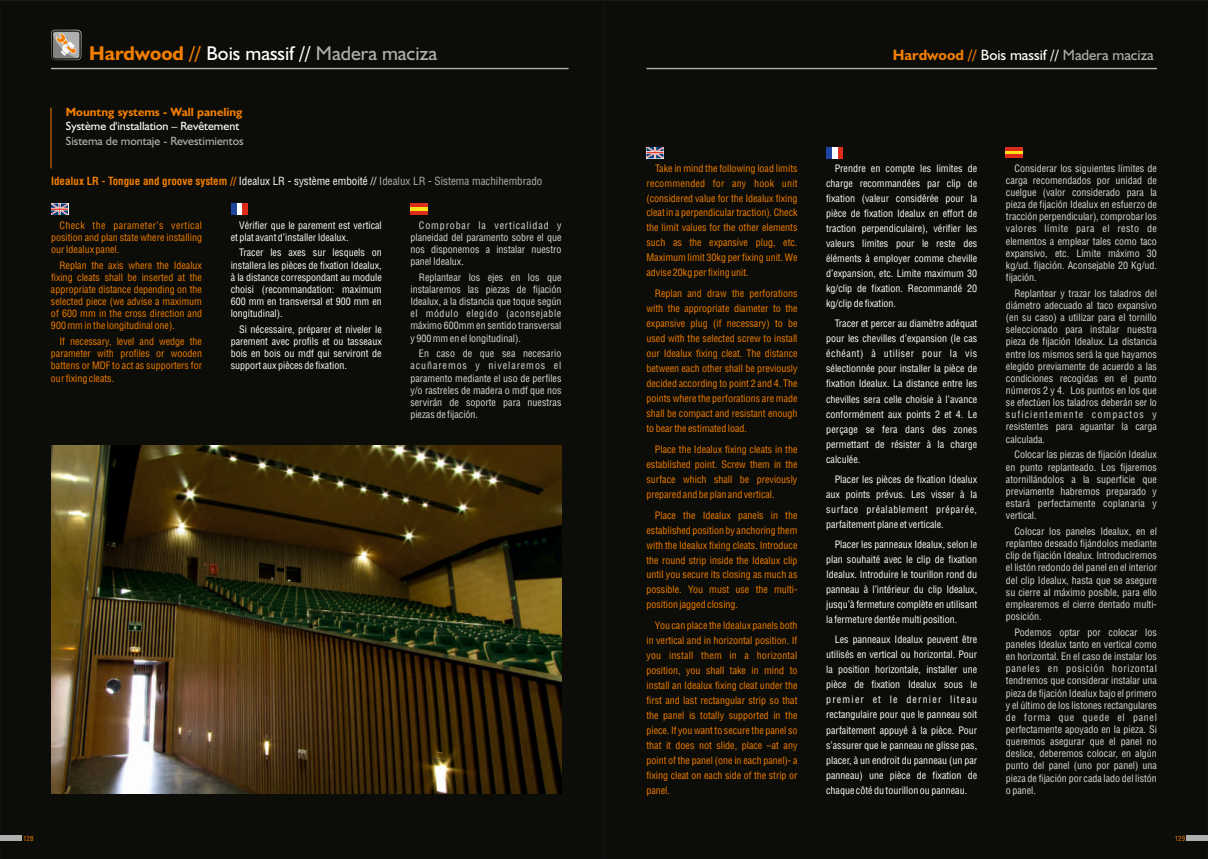
<style>
.page{position:relative;width:1208px;height:859px;background:#fff}
.page>*{position:absolute;margin:0;border:0;box-sizing:border-box;transform-origin:0 0}
.t1{font:20px "Humanist 521 BT";color:#fff}
.t2{font:15px "Humanist 521 BT";color:#fff}
.t3{font:12px "Humanist 521 BT";color:#fff}
.t4{font:12px "Humanist 521 BT";color:#afb0b0}
.t5{font:700 12px "Humanist 521 BT";color:#f27e00}
.t6{font:11px "Switzerland Condensed";color:#f27e00}
.t7{font:10px/12.1px "Switzerland Condensed";color:#d9d9da;text-align:justify}
.t8{font:10px/14.9px "Switzerland Condensed";color:#f27e00;text-align:justify}
.t9{font:10px/15.1px "Switzerland Condensed";color:#fff;text-align:justify}
.t10{font:7px "Switzerland Condensed";color:#f27e00}
.s1{font-weight:700;color:#f27e00}
.s2{color:#afb0b0}
.s3{color:#fff}
</style>
<div class="page">
<div style="left:603px;top:0;width:605px;height:859px;background:#0c0c08;border:1px solid #151616"></div>
<div style="left:0;top:0;width:604px;height:859px;background:#0c0c08;border:1px solid #151616"></div>
<hr style="left:51px;top:68px;width:517px;height:1px;background:#afb0b0">
<svg style="left:51px;top:30px;width:30px;height:30px"></svg>
<hr style="left:646px;top:68px;width:511px;height:1px;background:#afb0b0">
<div style="left:1186px;top:835px;width:22px;height:5px;background:#afb0b0"></div>
<div style="left:0;top:835px;width:22px;height:5px;background:#afb0b0"></div>
<hr style="left:51px;top:108px;width:1px;height:60px;background:#f27e00">
<img style="left:51px;top:445px;width:510px;height:349px">
<hr style="left:1006px;top:147px;width:17px;height:4px;background:#dd2b1c">
<hr style="left:1006px;top:151px;width:17px;height:3px;background:#fbe116">
<hr style="left:1006px;top:154px;width:17px;height:4px;background:#dd2b1c">
<svg style="left:646px;top:147px;width:17px;height:11px"></svg>
<div style="left:837px;top:147px;width:6px;height:11px;background:#dd2b1c"></div>
<div style="left:832px;top:147px;width:5px;height:11px;background:#fff"></div>
<div style="left:826px;top:147px;width:6px;height:11px;background:#1e46a1"></div>
<hr style="left:410px;top:203px;width:17px;height:4px;background:#dd2b1c">
<hr style="left:410px;top:207px;width:17px;height:4px;background:#fbe116">
<hr style="left:410px;top:211px;width:17px;height:4px;background:#dd2b1c">
<svg style="left:51px;top:203px;width:17px;height:12px"></svg>
<div style="left:242px;top:203px;width:6px;height:12px;background:#dd2b1c"></div>
<div style="left:236px;top:203px;width:6px;height:12px;background:#fff"></div>
<div style="left:231px;top:203px;width:5px;height:12px;background:#1e46a1"></div>
<h1 class="t1" style="left:89px;top:45px;width:349px"><span class="s1">Hardwood //</span> Bois massif // <span class="s2">Madera maciza</span></h1>
<h2 class="t2" style="left:892px;top:49px;width:262px"><span class="s1">Hardwood //</span> Bois massif // <span class="s2">Madera maciza</span></h2>
<p class="t5" style="left:66px;top:107px;width:178px">Mountng systems - Wall paneling</p>
<p class="t3" style="left:66px;top:121px;width:175px">Système d'installation – Revêtement</p>
<p class="t4" style="left:66px;top:135px;width:179px">Sistema de montaje - Revestimientos</p>
<p class="t6" style="left:51px;top:174px;width:493px">Idealux LR - Tongue and groove system // <span class="s3">Idealux LR - système emboité //</span> <span class="s2">Idealux LR - Sistema machihembrado</span></p>
<p class="t8" style="left:51px;top:220px;width:152px;line-height:12.2px;text-indent:9px">Check the parameter's vertical position and plan state where installing our Idealux panel.</p>
<p class="t8" style="left:51px;top:260px;width:153px;line-height:12.2px;text-indent:9px">Replan the axis where the Idealux fixing cleats shall be inserted at the appropriate distance depending on the selected piece (we advise a maximum of 600 mm in the cross direction and 900 mm in the longitudinal one).</p>
<p class="t8" style="left:51px;top:337px;width:153px;line-height:12.1px;text-indent:9px">If necessary, level and wedge the parameter with profiles or wooden battens or MDF to act as supporters for our fixing cleats.</p>
<p class="t9" style="left:231px;top:220px;width:152px;line-height:12.2px;text-indent:9px">Vérifier que le parement est vertical et plat avant d'installer Idealux.</p>
<p class="t9" style="left:231px;top:248px;width:153px;line-height:12.2px;text-indent:9px">Tracer les axes sur lesquels on installera les pièces de fixation Idealux, à la distance correspondant au module choisi (recommandation: maximum 600 mm en transversal et 900 mm en longitudinal).</p>
<p class="t9" style="left:231px;top:324px;width:153px;line-height:12.2px;text-indent:9px">Si nécessaire, préparer et niveler le parement avec profils et ou tasseaux bois en bois ou mdf qui serviront de support aux pièces de fixation.</p>
<p class="t7" style="left:410px;top:220px;width:152px;text-indent:9px">Comprobar la verticalidad y planeidad del paramento sobre el que nos disponemos a instalar nuestro panel Idealux.</p>
<p class="t7" style="left:410px;top:272px;width:153px;text-indent:9px">Replantear los ejes en los que instalaremos las piezas de fijación Idealux, a la distancia que toque según el módulo elegido (aconsejable máximo 600mm en sentido transversal y 900 mm en el longitudinal).</p>
<p class="t7" style="left:410px;top:349px;width:153px;text-indent:9px">En caso de que sea necesario acuñaremos y nivelaremos el paramento mediante el uso de perfiles y/o rastreles de madera o mdf que nos servirán de soporte para nuestras piezas de fijación.</p>
<p class="t8" style="left:646px;top:162px;width:153px;text-indent:9px">Take in mind the following load limits recommended for any hook unit (considered value for the Idealux fixing cleat in a perpendicular traction). Check the limit values for the other elements such as the expansive plug, etc.<br>Maximum limit 30kg per fixing unit. We advise 20kg per fixing unit.</p>
<p class="t8" style="left:646px;top:287px;width:153px;text-indent:9px">Replan and draw the perforations with the appropriate diameter to the expansive plug (if necessary) to be used with the selected screw to install our Idealux fixing cleat. The distance between each other shall be previously decided according to point 2 and 4. The points where the perforations are made shall be compact and resistant enough to bear the estimated load.</p>
<p class="t8" style="left:646px;top:443px;width:153px;text-indent:9px">Place the Idealux fixing cleats in the established point. Screw them in the surface which shall be previously prepared and be plan and vertical.</p>
<p class="t8" style="left:646px;top:509px;width:153px;text-indent:9px">Place the Idealux panels in the established position by anchoring them with the Idealux fixing cleats. Introduce the round strip inside the Idealux clip until you secure its closing as much as possible. You must use the multi&shy;position jagged closing.</p>
<p class="t8" style="left:646px;top:619px;width:153px;text-indent:9px">You can place the Idealux panels both in vertical and in horizontal position. If you install them in a horizontal position, you shall take in mind to install an Idealux fixing cleat under the first and last rectangular strip so that the panel is totally supported in the piece. If you want to secure the panel so that it does not slide, place –at any point of the panel (one in each panel)- a fixing cleat on each side of the strip or panel.</p>
<p class="t9" style="left:826px;top:162px;width:153px;text-indent:9px">Prendre en compte les limites de charge recommandées par clip de fixation (valeur considérée pour la pièce de fixation Idealux en effort de traction perpendiculaire), vérifier les valeurs limites pour le reste des éléments à employer comme cheville d'expansion, etc. Limite maximum 30 kg/clip de fixation. Recommandé 20 kg/clip de fixation.</p>
<p class="t9" style="left:826px;top:317px;width:153px;text-indent:9px">Tracer et percer au diamètre adéquat pour les chevilles d'expansion (le cas échéant) à utiliser pour la vis sélectionnée pour installer la pièce de fixation Idealux. La distance entre les chevilles sera celle choisie à l'avance conformément aux points 2 et 4. Le perçage se fera dans des zones permettant de résister à la charge calculée.</p>
<p class="t9" style="left:826px;top:473px;width:152px;text-indent:9px">Placer les pièces de fixation Idealux aux points prévus. Les visser à la surface préalablement préparée, parfaitement plane et verticale.</p>
<p class="t9" style="left:826px;top:538px;width:152px;text-indent:9px">Placer les panneaux Idealux, selon le plan souhaité avec le clip de fixation Idealux. Introduire le tourillon rond du panneau à l'intérieur du clip Idealux, jusqu'à fermeture complète en utilisant la fermeture dentée multi position.</p>
<p class="t9" style="left:826px;top:633px;width:153px;text-indent:9px">Les panneaux Idealux peuvent être utilisés en vertical ou horizontal. Pour la position horizontale, installer une pièce de fixation Idealux sous le premier et le dernier liteau rectangulaire pour que le panneau soit parfaitement appuyé à la pièce. Pour s'assurer que le panneau ne glisse pas, placer, à un endroit du panneau (un par panneau) une pièce de fixation de chaque côté du tourillon ou panneau.</p>
<p class="t7" style="left:1006px;top:163px;width:153px;text-indent:9px">Considerar los siguientes límites de carga recomendados por unidad de cuelgue (valor considerado para la pieza de fijación Idealux en esfuerzo de tracción perpendicular), comprobar los valores límite para el resto de elementos a emplear tales como taco expansivo, etc. Límite máximo 30 kg/ud. fijación. Aconsejable 20 Kg/ud. fijación.</p>
<p class="t7" style="left:1006px;top:288px;width:153px;text-indent:9px">Replantear y trazar los taladros del diámetro adecuado al taco expansivo (en su caso) a utilizar para el tornillo seleccionado para instalar nuestra pieza de fijación Idealux. La distancia entre los mismos será la que hayamos elegido previamente de acuerdo a las condiciones recogidas en el punto números 2 y 4. Los puntos en los que se efectúen los taladros deberán ser lo suficientemente compactos y resistentes para aguantar la carga calculada.</p>
<p class="t7" style="left:1006px;top:450px;width:153px;text-indent:9px">Colocar las piezas de fijación Idealux en punto replanteado. Los fijaremos atornillándolos a la superficie que previamente habremos preparado y estará perfectamente coplanaria y vertical.</p>
<p class="t7" style="left:1006px;top:526px;width:153px;text-indent:9px">Colocar los paneles Idealux, en el replanteo deseado fijándolos mediante clip de fijación Idealux. Introduciremos el listón redondo del panel en el interior del clip Idealux, hasta que se asegure su cierre al máximo posible, para ello emplearemos el cierre dentado multi&shy;posición.</p>
<p class="t7" style="left:1006px;top:627px;width:153px;text-indent:9px">Podemos optar por colocar los paneles Idealux tanto en vertical como en horizontal. En el caso de instalar los paneles en posición horizontal tendremos que considerar instalar una pieza de fijación Idealux bajo el primero y el último de los listones rectangulares de forma que quede el panel perfectamente apoyado en la pieza. Si queremos asegurar que el panel no deslice, deberemos colocar, en algún punto del panel (uno por panel) una pieza de fijación por cada lado del listón o panel.</p>
<p class="t10" style="left:23px;top:834px;width:12px">128</p>
<p class="t10" style="left:1174px;top:834px;width:12px">129</p>
</div>
